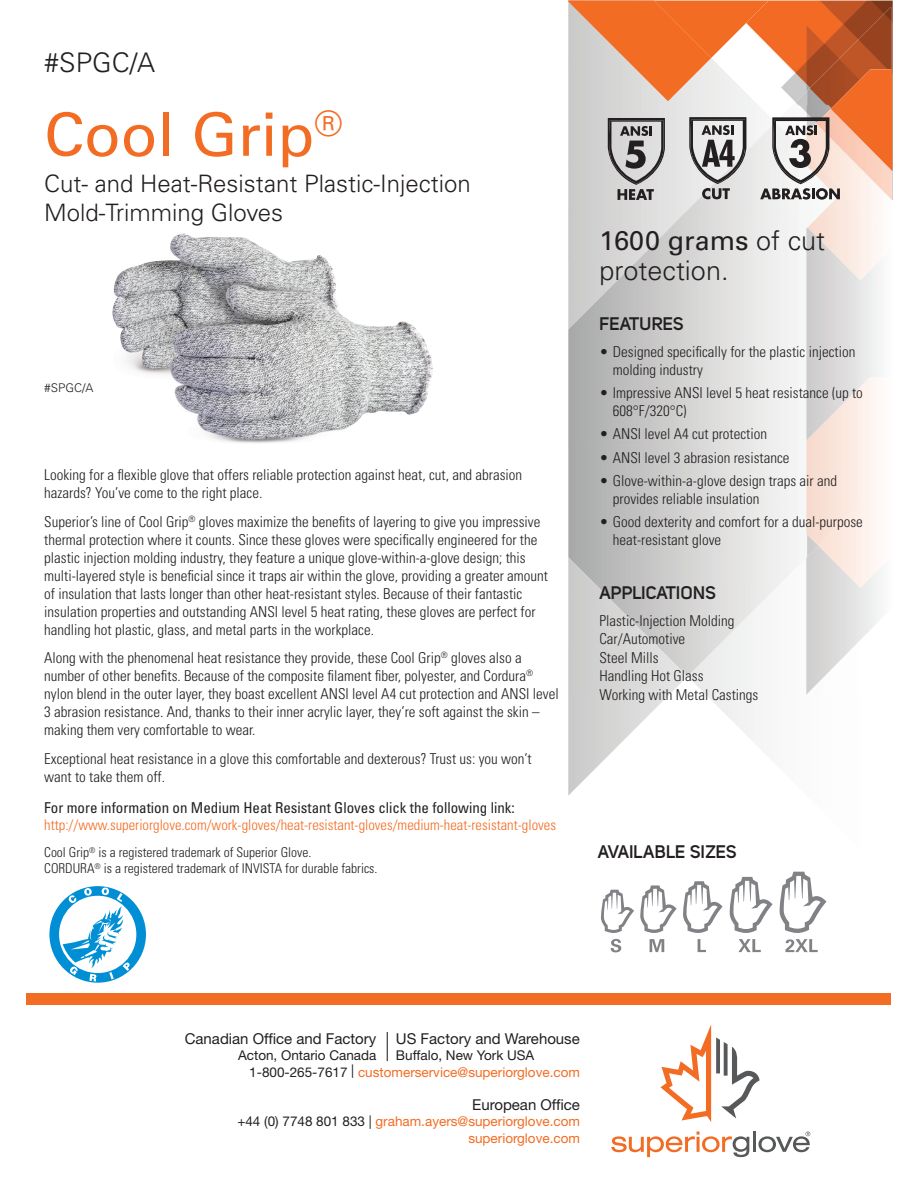
<style>
.page{position:relative;width:918px;height:1188px;background:#fff}
.page>*{position:absolute;margin:0;border:0;box-sizing:border-box;transform-origin:0 0}
.t1{font:60px "Univers LT Std";color:#f36c23}
.t2{font:300 27px/30px "Univers LT Std";color:#231f20}
.t3{font:300 24px/28.8px "Univers LT Std";color:#231f20}
.t4{font:700 18px "Uni Sans Semi";color:#231f20}
.t5{font:300 condensed 15px/18px "Univers LT Std";color:#231f20}
.t6{font:condensed 15px "Univers LT Std";color:#231f20}
.t7{font:15px "Helvetica Neue LT Std";color:#231f20}
.t8{font:300 condensed 14.7px "Univers LT Std";color:#f36c23}
.t9{font:300 condensed 13.5px/16.2px "Univers LT Std";color:#231f20}
.t10{font:13.5px/16.5px "Helvetica Neue LT Std";color:#231f20}
.t11{font:13.5px/16.5px "Helvetica Neue LT Std";color:#f36c23;text-align:right}
.t12{font:300 12px "Univers LT Std";color:#231f20}
.s1{font-weight:400}
.s2{color:#f36c23}
.s3{color:#231f20}
</style>
<div class="page">
<img style="left:112px;top:233px;width:321px;height:210px">
<img style="left:769px;top:1px;width:124px;height:200px">
<img style="left:891px;top:69px;width:1px;height:169px">
<img style="left:810px;top:7px;width:81px;height:62px">
<img style="left:728px;top:585px;width:153px;height:111px">
<img style="left:776px;top:105px;width:21px;height:12px">
<img style="left:792px;top:88px;width:5px;height:17px">
<img style="left:797px;top:69px;width:94px;height:74px">
<img style="left:568px;top:63px;width:207px;height:98px">
<img style="left:568px;top:161px;width:121px;height:49px">
<img style="left:568px;top:210px;width:115px;height:48px">
<img style="left:568px;top:648px;width:120px;height:48px">
<img style="left:568px;top:258px;width:45px;height:26px">
<img style="left:568px;top:599px;width:73px;height:49px">
<img style="left:568px;top:585px;width:27px;height:14px">
<svg style="left:568px;top:1px;width:201px;height:100px"></svg>
<img style="left:568px;top:445px;width:250px;height:140px">
<img style="left:706px;top:122px;width:54px;height:93px">
<img style="left:595px;top:584px;width:185px;height:47px">
<img style="left:641px;top:630px;width:93px;height:46px">
<img style="left:683px;top:191px;width:23px;height:24px">
<img style="left:568px;top:284px;width:46px;height:162px">
<img style="left:760px;top:143px;width:131px;height:137px">
<img style="left:760px;top:377px;width:130px;height:169px">
<div style="left:26px;top:993px;width:865px;height:12px;background:#f36c23"></div>
<svg style="left:611px;top:1131px;width:138px;height:26px"></svg>
<hr style="left:753px;top:1131px;width:3px;height:21px;background:#57585a">
<svg style="left:660px;top:1024px;width:100px;height:98px"></svg>
<svg style="left:758px;top:1131px;width:52px;height:21px"></svg>
<svg style="left:387px;top:1032px;width:1px;height:29px"></svg>
<svg style="left:568px;top:696px;width:259px;height:237px"></svg>
<svg style="left:611px;top:939px;width:10px;height:13px"></svg>
<svg style="left:650px;top:939px;width:14px;height:13px"></svg>
<svg style="left:698px;top:939px;width:8px;height:13px"></svg>
<svg style="left:738px;top:939px;width:23px;height:13px"></svg>
<svg style="left:786px;top:939px;width:32px;height:13px"></svg>
<svg style="left:49px;top:886px;width:97px;height:97px"></svg>
<svg style="left:689px;top:117px;width:57px;height:82px;background:#a7a6a6"></svg>
<svg style="left:760px;top:117px;width:80px;height:83px"></svg>
<svg style="left:608px;top:118px;width:57px;height:82px;background:#a1a0a0"></svg>
<h2 class="t2" style="left:44px;top:47px;width:113px">#SPGC/A</h2>
<h1 class="t1" style="left:44px;top:99px;width:300px">Cool Grip<sup>®</sup></h1>
<h3 class="t3" style="left:44px;top:169px;width:428px">Cut- and Heat-Resistant Plastic-Injection<br>Mold-Trimming Gloves</h3>
<p class="t12" style="left:44px;top:381px;width:51px">#SPGC/A</p>
<p class="t5" style="left:44px;top:466px;width:480px">Looking for a flexible glove that offers reliable protection against heat, cut, and abrasion hazards? You’ve come to the right place.</p>
<p class="t5" style="left:44px;top:512px;width:505px">Superior’s line of Cool Grip<sup>®</sup> gloves maximize the benefits of layering to give you impressive thermal protection where it counts. Since these gloves were specifically engineered for the plastic injection molding industry, they feature a unique glove-within-a-glove design; this multi-layered style is beneficial since it traps air within the glove, providing a greater amount of insulation that lasts longer than other heat-resistant styles. Because of their fantastic insulation properties and outstanding ANSI level 5 heat rating, these gloves are perfect for handling hot plastic, glass, and metal parts in the workplace.</p>
<p class="t5" style="left:44px;top:649px;width:516px">Along with the phenomenal heat resistance they provide, these Cool Grip<sup>®</sup> gloves also a number of other benefits. Because of the composite filament fiber, polyester, and Cordura<sup>® </sup>nylon blend in the outer layer, they boast excellent ANSI level A4 cut protection and ANSI level 3 abrasion resistance. And, thanks to their inner acrylic layer, they’re soft against the skin – making them very comfortable to wear.</p>
<p class="t5" style="left:44px;top:750px;width:489px">Exceptional heat resistance in a glove this comfortable and dexterous? Trust us: you won’t want to take them off.</p>
<p class="t6" style="left:44px;top:798px;width:472px">For more information on Medium Heat Resistant Gloves click the following link:</p>
<p class="t8" style="left:44px;top:816px;width:513px">http://www.superiorglove.com/work-gloves/heat-resistant-gloves/medium-heat-resistant-gloves</p>
<p class="t9" style="left:44px;top:844px;width:335px">Cool Grip<sup>®</sup> is a registered trademark of Superior Glove.<br>CORDURA<sup>®</sup> is a registered trademark of INVISTA for durable fabrics.</p>
<h2 class="t2" style="left:599px;top:225px;width:227px"><span class="s1">1600 grams</span> of cut protection.</h2>
<p class="t4" style="left:599px;top:313px;width:86px">FEATURES</p>
<p class="t5" style="left:613px;top:342px;width:244px;text-indent:-14px">• Designed specifically for the plastic injection molding industry</p>
<p class="t5" style="left:613px;top:384px;width:251px;text-indent:-14px">• Impressive ANSI level 5 heat resistance (up to<br>608°F/320°C)</p>
<p class="t5" style="left:599px;top:425px;width:169px">• ANSI level A4 cut protection</p>
<p class="t5" style="left:599px;top:448px;width:192px">• ANSI level 3 abrasion resistance</p>
<p class="t5" style="left:613px;top:472px;width:226px;text-indent:-14px">• Glove-within-a-glove design traps air and provides reliable insulation</p>
<p class="t5" style="left:613px;top:513px;width:251px;text-indent:-14px">• Good dexterity and comfort for a dual-purpose heat-resistant glove</p>
<p class="t4" style="left:599px;top:582px;width:118px">APPLICATIONS</p>
<p class="t5" style="left:599px;top:612px;width:160px">Plastic-Injection Molding<br>Car/Automotive<br>Steel Mills<br>Handling Hot Glass<br>Working with Metal Castings</p>
<p class="t4" style="left:598px;top:840px;width:140px">AVAILABLE SIZES</p>
<p class="t7" style="left:185px;top:1029px;width:193px">Canadian Office and Factory</p>
<p class="t7" style="left:396px;top:1029px;width:185px">US Factory and Warehouse</p>
<p class="t10" style="left:238px;top:1047px;width:140px">Acton, Ontario Canada</p>
<p class="t10" style="left:249px;top:1047px;width:332px;text-indent:147px">Buffalo, New York USA<br>1-800-265-7617 | <span class="s2">customerservice@superiorglove.com</span></p>
<p class="t7" style="left:472px;top:1095px;width:109px">European Office</p>
<p class="t11" style="left:237px;top:1113px;width:344px"><span class="s3">+44 (0) 7748 801 833 |</span> graham.ayers@superiorglove.com superiorglove.com</p>
</div>
